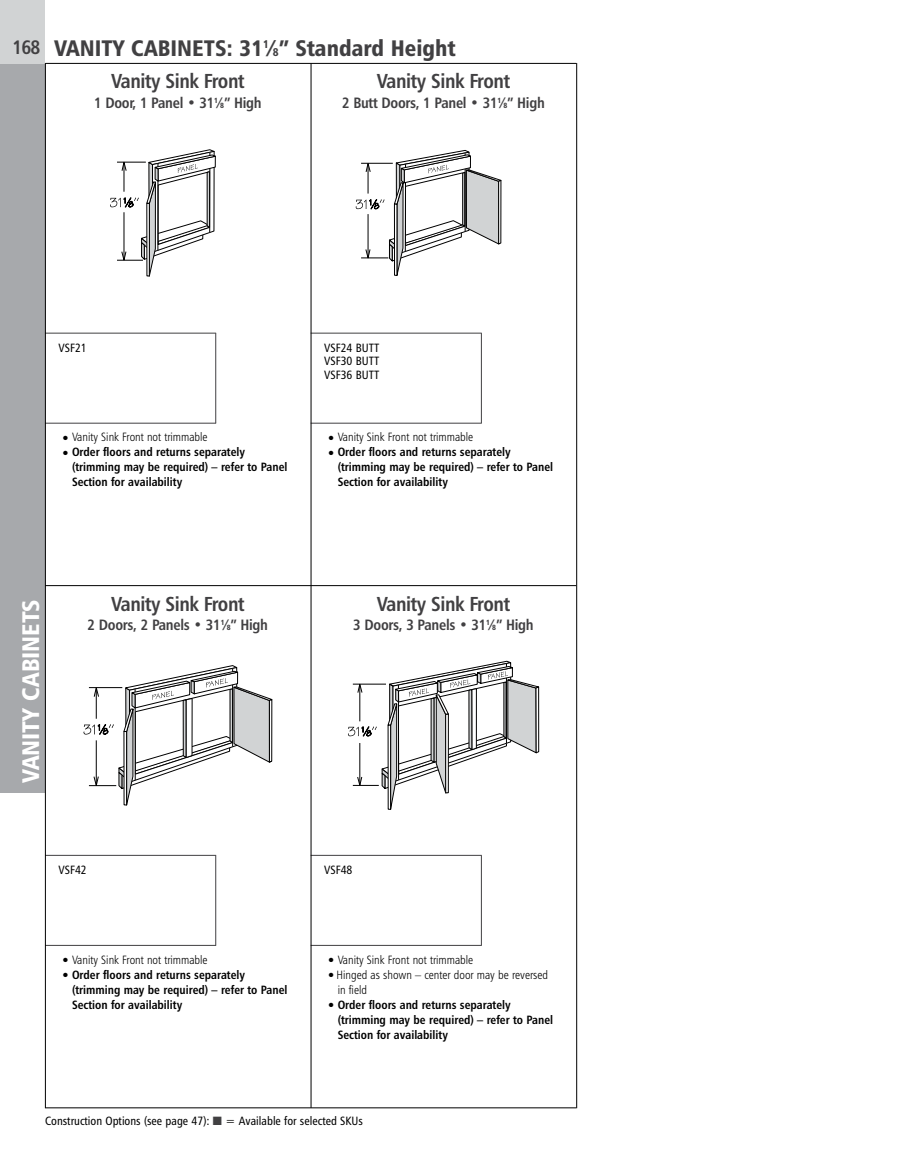
<style>
.page{position:relative;width:905px;height:1175px;background:#fff}
.page>*{position:absolute;margin:0;border:0;box-sizing:border-box;transform-origin:0 0}
.t1{font:24px "Humanist 777 BT Black Condensed B";color:#fff}
.t2{font:22.5px "Humanist 777 BT Black Condensed B";color:#414042}
.t3{font:20.25px "Humanist 777 BT Bold Condensed B";letter-spacing:-.02em;color:#414042}
.t4{font:19.5px "Humanist 777 BT Bold Condensed B";color:#414042}
.t5{font:15px "Humanist 777 BT Bold Condensed B";letter-spacing:-.02em;color:#414042}
.t6{font:12px/15px "Humanist 777 BT Bold Condensed B";color:#000}
.t7{font:12px/15px "Humanist 777 BT Light Condensed B";color:#000}
.t8{font:12px/13.5px "Humanist 777 BT Roman Condensed B";color:#000;text-align:justify}
.s1{font-size:11.25px}
.s2{font-family:"Humanist 777 BT Black Condensed B";font-size:7.5px}
.s3{color:#414042}
</style>
<div class="page">
<svg style="left:110px;top:149px;width:106px;height:128px"></svg>
<hr style="left:215px;top:333px;width:1px;height:90px;background:#414042">
<hr style="left:45px;top:333px;width:171px;height:1px;background:#414042">
<hr style="left:45px;top:423px;width:171px;height:1px;background:#414042">
<svg style="left:356px;top:150px;width:145px;height:126px"></svg>
<hr style="left:481px;top:333px;width:1px;height:90px;background:#414042">
<hr style="left:310px;top:333px;width:172px;height:1px;background:#414042">
<hr style="left:310px;top:423px;width:172px;height:1px;background:#414042">
<svg style="left:83px;top:665px;width:189px;height:140px"></svg>
<hr style="left:215px;top:855px;width:1px;height:90px;background:#414042">
<hr style="left:45px;top:855px;width:171px;height:1px;background:#414042">
<hr style="left:45px;top:945px;width:171px;height:1px;background:#414042">
<svg style="left:348px;top:661px;width:191px;height:148px"></svg>
<hr style="left:481px;top:855px;width:1px;height:90px;background:#414042">
<hr style="left:310px;top:855px;width:172px;height:1px;background:#414042">
<hr style="left:310px;top:945px;width:172px;height:1px;background:#414042">
<div style="left:0;top:63px;width:45px;height:729px;background:#a7a9ac"></div>
<div style="left:0;top:0;width:45px;height:63px;background:#d1d3d4"></div>
<hr style="left:576px;top:63px;width:1px;height:1045px;background:#000">
<hr style="left:310px;top:63px;width:1px;height:1044px;background:#000">
<hr style="left:45px;top:63px;width:1px;height:1045px;background:#000">
<hr style="left:45px;top:1107px;width:531px;height:1px;background:#000">
<hr style="left:45px;top:585px;width:531px;height:1px;background:#000">
<hr style="left:45px;top:63px;width:531px;height:1px;background:#000">
<h3 class="t4" style="left:13px;top:35px;width:29px">168</h3>
<h2 class="t2" style="left:54px;top:33px;width:403px">VANITY CABINETS: 31<sup>1</sup>⁄<span class="s1">8</span>” Standard Height</h2>
<h3 class="t3" style="left:111px;top:69px;width:135px">Vanity Sink Front</h3>
<p class="t5" style="left:94px;top:93px;width:169px">1 Door, 1 Panel • 31<sup>1</sup>⁄<span class="s2">8</span>” High</p>
<h3 class="t3" style="left:377px;top:69px;width:135px">Vanity Sink Front</h3>
<p class="t5" style="left:342px;top:93px;width:204px">2 Butt Doors, 1 Panel • 31<sup>1</sup>⁄<span class="s2">8</span>” High</p>
<p class="t8" style="left:58px;top:341px;width:30px">VSF21</p>
<p class="t7" style="left:63px;top:429px;width:146px">● Vanity Sink Front not trimmable</p>
<p class="t6" style="left:72px;top:444px;width:217px;text-indent:-9px">● Order floors and returns separately (trimming may be required) – refer to Panel<br>Section for availability</p>
<p class="t8" style="left:324px;top:341px;width:57px">VSF24 BUTT VSF30 BUTT VSF36 BUTT</p>
<p class="t7" style="left:328px;top:429px;width:146px">● Vanity Sink Front not trimmable</p>
<p class="t6" style="left:338px;top:444px;width:217px;text-indent:-9px">● Order floors and returns separately (trimming may be required) – refer to Panel<br>Section for availability</p>
<h1 class="t1" style="left:15px;top:783px;width:185px;rotate:-90deg">VANITY CABINETS</h1>
<h3 class="t3" style="left:111px;top:591px;width:135px">Vanity Sink Front</h3>
<p class="t5" style="left:88px;top:615px;width:182px">2 Doors, 2 Panels • 31<sup>1</sup>⁄<span class="s2">8</span>” High</p>
<p class="t8" style="left:58px;top:863px;width:30px">VSF42</p>
<p class="t7" style="left:63px;top:951px;width:146px">● Vanity Sink Front not trimmable</p>
<p class="t6" style="left:72px;top:966px;width:217px;text-indent:-9px">● Order floors and returns separately (trimming may be required) – refer to Panel<br>Section for availability</p>
<h3 class="t3" style="left:377px;top:591px;width:135px">Vanity Sink Front</h3>
<p class="t5" style="left:353px;top:615px;width:182px">3 Doors, 3 Panels • 31<sup>1</sup>⁄<span class="s2">8</span>” High</p>
<p class="t8" style="left:324px;top:863px;width:30px">VSF48</p>
<p class="t7" style="left:328px;top:951px;width:146px">● Vanity Sink Front not trimmable</p>
<p class="t7" style="left:338px;top:966px;width:212px;text-indent:-9px">● Hinged as shown – center door may be reversed in field</p>
<p class="t6" style="left:338px;top:996px;width:217px;text-indent:-9px">● Order floors and returns separately (trimming may be required) – refer to Panel<br>Section for availability</p>
<p class="t8" style="left:45px;top:1114px;width:319px">Construction Options (see page 47): <span class="s3">■</span> = Available for selected SKUs</p>
</div>
